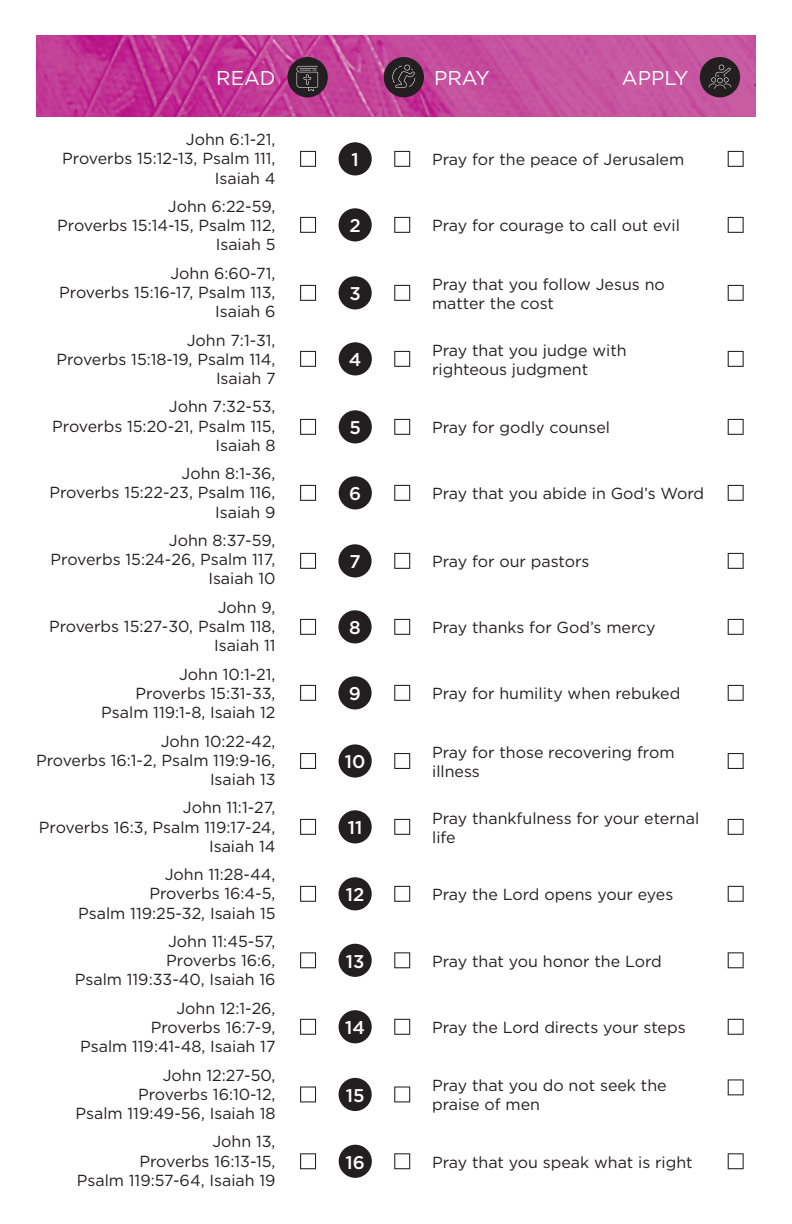
<style>
.page{position:relative;width:792px;height:1224px;background:#fff}
.page>*{position:absolute;margin:0;border:0;box-sizing:border-box;transform-origin:0 0}
.t1{font:20px "Gotham";color:#fff}
.t2{font:500 18.4px "Gotham";color:#fff}
.t3{font:16px/19.2px "Gotham";color:#231f20;text-align:right}
</style>
<div class="page">
<img style="left:36px;top:36px;width:720px;height:81px">
<svg style="left:728px;top:1153px;width:16px;height:16px"></svg>
<svg style="left:728px;top:1079px;width:16px;height:16px"></svg>
<svg style="left:728px;top:1019px;width:16px;height:16px"></svg>
<svg style="left:728px;top:952px;width:16px;height:16px"></svg>
<svg style="left:728px;top:886px;width:16px;height:16px"></svg>
<svg style="left:728px;top:819px;width:16px;height:16px"></svg>
<svg style="left:728px;top:753px;width:16px;height:16px"></svg>
<svg style="left:728px;top:685px;width:16px;height:16px"></svg>
<svg style="left:728px;top:619px;width:16px;height:16px"></svg>
<svg style="left:728px;top:553px;width:16px;height:16px"></svg>
<svg style="left:728px;top:485px;width:16px;height:16px"></svg>
<svg style="left:728px;top:419px;width:16px;height:16px"></svg>
<svg style="left:728px;top:351px;width:16px;height:16px"></svg>
<svg style="left:728px;top:285px;width:16px;height:16px"></svg>
<svg style="left:728px;top:217px;width:16px;height:16px"></svg>
<svg style="left:728px;top:151px;width:16px;height:16px"></svg>
<svg style="left:300px;top:1153px;width:16px;height:16px"></svg>
<svg style="left:300px;top:1086px;width:16px;height:16px"></svg>
<svg style="left:300px;top:1019px;width:16px;height:16px"></svg>
<svg style="left:300px;top:952px;width:16px;height:16px"></svg>
<svg style="left:300px;top:886px;width:16px;height:16px"></svg>
<svg style="left:300px;top:819px;width:16px;height:16px"></svg>
<svg style="left:300px;top:753px;width:16px;height:16px"></svg>
<svg style="left:300px;top:685px;width:16px;height:16px"></svg>
<svg style="left:300px;top:619px;width:16px;height:16px"></svg>
<svg style="left:300px;top:553px;width:16px;height:16px"></svg>
<svg style="left:300px;top:485px;width:16px;height:16px"></svg>
<svg style="left:300px;top:419px;width:16px;height:16px"></svg>
<svg style="left:300px;top:351px;width:16px;height:16px"></svg>
<svg style="left:300px;top:285px;width:16px;height:16px"></svg>
<svg style="left:300px;top:217px;width:16px;height:16px"></svg>
<svg style="left:300px;top:151px;width:16px;height:16px"></svg>
<svg style="left:394px;top:1153px;width:16px;height:16px"></svg>
<svg style="left:394px;top:1086px;width:16px;height:16px"></svg>
<svg style="left:394px;top:1019px;width:16px;height:16px"></svg>
<svg style="left:394px;top:952px;width:16px;height:16px"></svg>
<svg style="left:394px;top:886px;width:16px;height:16px"></svg>
<svg style="left:394px;top:819px;width:16px;height:16px"></svg>
<svg style="left:394px;top:753px;width:16px;height:16px"></svg>
<svg style="left:394px;top:685px;width:16px;height:16px"></svg>
<svg style="left:394px;top:619px;width:16px;height:16px"></svg>
<svg style="left:394px;top:553px;width:16px;height:16px"></svg>
<svg style="left:394px;top:485px;width:16px;height:16px"></svg>
<svg style="left:394px;top:419px;width:16px;height:16px"></svg>
<svg style="left:394px;top:351px;width:16px;height:16px"></svg>
<svg style="left:394px;top:285px;width:16px;height:16px"></svg>
<svg style="left:394px;top:217px;width:16px;height:16px"></svg>
<svg style="left:394px;top:151px;width:16px;height:16px"></svg>
<div style="left:339px;top:142px;width:33px;height:33px;background:#231f20;border-radius:50%"></div>
<div style="left:339px;top:208px;width:33px;height:33px;background:#231f20;border-radius:50%"></div>
<div style="left:339px;top:276px;width:33px;height:33px;background:#231f20;border-radius:50%"></div>
<div style="left:339px;top:342px;width:33px;height:33px;background:#231f20;border-radius:50%"></div>
<div style="left:339px;top:410px;width:33px;height:33px;background:#231f20;border-radius:50%"></div>
<div style="left:339px;top:476px;width:33px;height:33px;background:#231f20;border-radius:50%"></div>
<div style="left:338px;top:544px;width:34px;height:33px;background:#231f20;border-radius:50%"></div>
<div style="left:338px;top:610px;width:34px;height:33px;background:#231f20;border-radius:50%"></div>
<div style="left:338px;top:676px;width:34px;height:33px;background:#231f20;border-radius:50%"></div>
<div style="left:339px;top:744px;width:33px;height:34px;background:#231f20;border-radius:50%"></div>
<div style="left:339px;top:810px;width:33px;height:33px;background:#231f20;border-radius:50%"></div>
<div style="left:339px;top:877px;width:33px;height:33px;background:#231f20;border-radius:50%"></div>
<div style="left:339px;top:944px;width:33px;height:33px;background:#231f20;border-radius:50%"></div>
<div style="left:339px;top:1010px;width:33px;height:33px;background:#231f20;border-radius:50%"></div>
<div style="left:339px;top:1078px;width:33px;height:33px;background:#231f20;border-radius:50%"></div>
<div style="left:339px;top:1145px;width:33px;height:33px;background:#231f20;border-radius:50%"></div>
<div style="left:287px;top:57px;width:41px;height:40px;background:#231f20;border-radius:50%"></div>
<svg style="left:297px;top:66px;width:21px;height:25px"></svg>
<div style="left:384px;top:57px;width:40px;height:40px;background:#231f20;border-radius:50%"></div>
<svg style="left:392px;top:65px;width:23px;height:23px"></svg>
<div style="left:700px;top:57px;width:40px;height:40px;background:#231f20;border-radius:50%"></div>
<svg style="left:709px;top:65px;width:22px;height:24px"></svg>
<p class="t1" style="left:216px;top:65px;width:61px">READ</p>
<p class="t1" style="left:434px;top:65px;width:57px">PRAY</p>
<p class="t1" style="left:622px;top:65px;width:68px">APPLY</p>
<p class="t3" style="left:62px;top:130px;width:215px">John 6:1-21,<br>Proverbs 15:12-13, Psalm 111,<br>Isaiah 4</p>
<p class="t3" style="left:57px;top:196px;width:220px">John 6:22-59,<br>Proverbs 15:14-15, Psalm 112,<br>Isaiah 5</p>
<p class="t3" style="left:59px;top:263px;width:218px">John 6:60-71,<br>Proverbs 15:16-17, Psalm 113,<br>Isaiah 6</p>
<p class="t3" style="left:56px;top:330px;width:221px">John 7:1-31,<br>Proverbs 15:18-19, Psalm 114,<br>Isaiah 7</p>
<p class="t3" style="left:52px;top:397px;width:225px">John 7:32-53,<br>Proverbs 15:20-21, Psalm 115,<br>Isaiah 8</p>
<p class="t3" style="left:49px;top:464px;width:228px">John 8:1-36,<br>Proverbs 15:22-23, Psalm 116,<br>Isaiah 9</p>
<p class="t3" style="left:51px;top:530px;width:227px">John 8:37-59,<br>Proverbs 15:24-26, Psalm 117,<br>Isaiah 10</p>
<p class="t3" style="left:49px;top:597px;width:228px">John 9,<br>Proverbs 15:27-30, Psalm 118,<br>Isaiah 11</p>
<p class="t3" style="left:101px;top:664px;width:176px">John 10:1-21,<br>Proverbs 15:31-33,<br>Psalm 119:1-8, Isaiah 12</p>
<p class="t3" style="left:36px;top:731px;width:241px">John 10:22-42,<br>Proverbs 16:1-2, Psalm 119:9-16,<br>Isaiah 13</p>
<p class="t3" style="left:39px;top:798px;width:238px">John 11:1-27,<br>Proverbs 16:3, Psalm 119:17-24,<br>Isaiah 14</p>
<p class="t3" style="left:78px;top:865px;width:199px">John 11:28-44,<br>Proverbs 16:4-5,<br>Psalm 119:25-32, Isaiah 15</p>
<p class="t3" style="left:75px;top:931px;width:202px">John 11:45-57,<br>Proverbs 16:6,<br>Psalm 119:33-40, Isaiah 16</p>
<p class="t3" style="left:80px;top:998px;width:197px">John 12:1-26,<br>Proverbs 16:7-9,<br>Psalm 119:41-48, Isaiah 17</p>
<p class="t3" style="left:75px;top:1065px;width:202px">John 12:27-50,<br>Proverbs 16:10-12,<br>Psalm 119:49-56, Isaiah 18</p>
<p class="t3" style="left:77px;top:1132px;width:200px">John 13,<br>Proverbs 16:13-15,<br>Psalm 119:57-64, Isaiah 19</p>
<p class="t2" style="left:351px;top:148px;width:9px">1</p>
<p class="t2" style="left:349px;top:214px;width:13px">2</p>
<p class="t2" style="left:349px;top:282px;width:13px">3</p>
<p class="t2" style="left:349px;top:348px;width:14px">4</p>
<p class="t2" style="left:350px;top:416px;width:13px">5</p>
<p class="t2" style="left:349px;top:482px;width:14px">6</p>
<p class="t2" style="left:349px;top:550px;width:13px">7</p>
<p class="t2" style="left:349px;top:616px;width:13px">8</p>
<p class="t2" style="left:349px;top:682px;width:14px">9</p>
<p class="t2" style="left:345px;top:750px;width:22px">10</p>
<p class="t2" style="left:348px;top:816px;width:16px">11</p>
<p class="t2" style="left:346px;top:883px;width:20px">12</p>
<p class="t2" style="left:346px;top:949px;width:20px">13</p>
<p class="t2" style="left:345px;top:1016px;width:21px">14</p>
<p class="t2" style="left:346px;top:1083px;width:20px">15</p>
<p class="t2" style="left:346px;top:1150px;width:21px">16</p>
<p class="t3" style="left:432px;top:150px;width:254px">Pray for the peace of Jerusalem</p>
<p class="t3" style="left:432px;top:216px;width:249px">Pray for courage to call out evil</p>
<p class="t3" style="left:432px;top:274px;width:234px;text-align:left">Pray that you follow Jesus no matter the cost</p>
<p class="t3" style="left:432px;top:340px;width:196px;text-align:left">Pray that you judge with righteous judgment</p>
<p class="t3" style="left:432px;top:418px;width:179px">Pray for godly counsel</p>
<p class="t3" style="left:432px;top:484px;width:274px">Pray that you abide in God’s Word</p>
<p class="t3" style="left:432px;top:552px;width:159px">Pray for our pastors</p>
<p class="t3" style="left:432px;top:618px;width:225px">Pray thanks for God’s mercy</p>
<p class="t3" style="left:432px;top:684px;width:250px">Pray for humility when rebuked</p>
<p class="t3" style="left:432px;top:742px;width:244px;text-align:left">Pray for those recovering from illness</p>
<p class="t3" style="left:432px;top:808px;width:269px;text-align:left">Pray thankfulness for your eternal life</p>
<p class="t3" style="left:432px;top:885px;width:243px">Pray the Lord opens your eyes</p>
<p class="t3" style="left:432px;top:951px;width:231px">Pray that you honor the Lord</p>
<p class="t3" style="left:432px;top:1018px;width:255px">Pray the Lord directs your steps</p>
<p class="t3" style="left:432px;top:1076px;width:236px;text-align:left">Pray that you do not seek the praise of men</p>
<p class="t3" style="left:432px;top:1152px;width:262px">Pray that you speak what is right</p>
</div>
